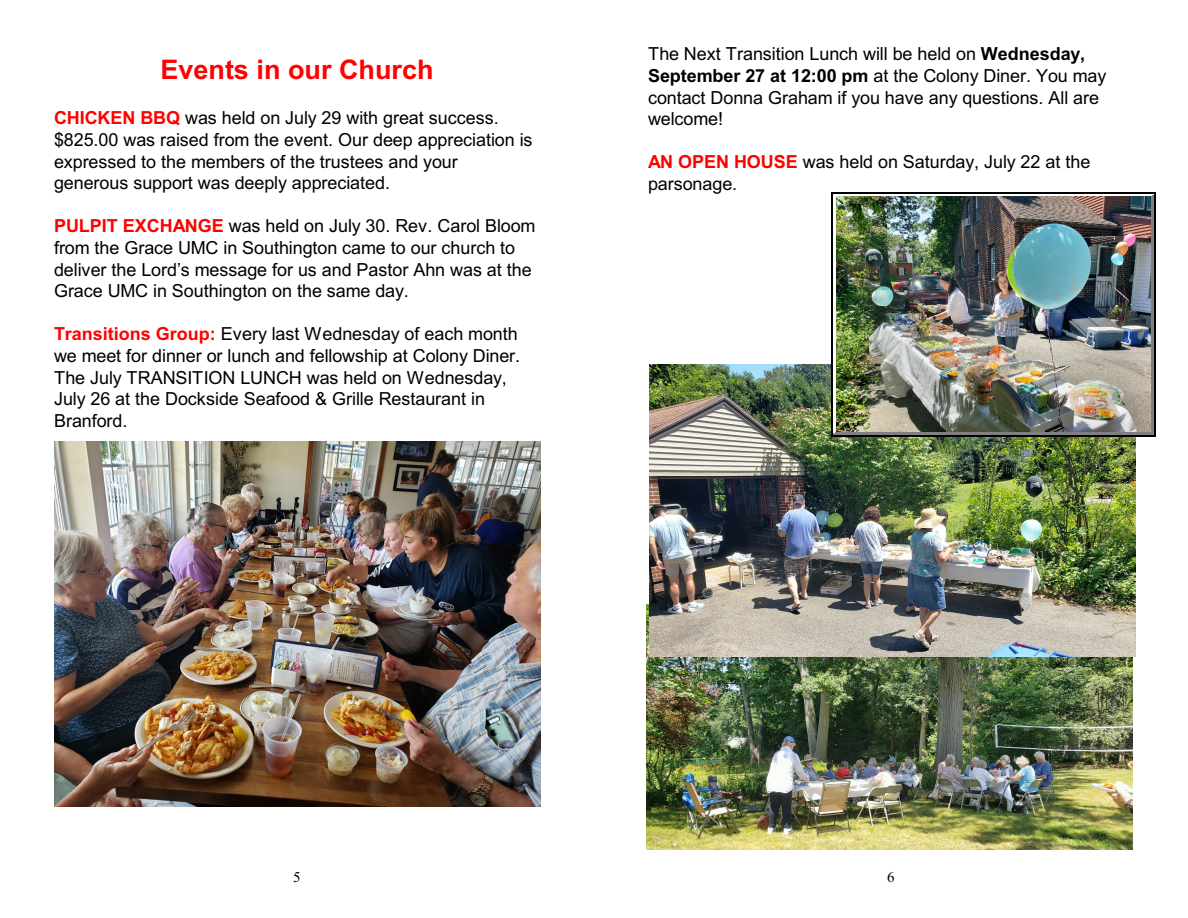
<style>
.page{position:relative;width:1188px;height:918px;background:#fff}
.page>*{position:absolute;margin:0;border:0;box-sizing:border-box;transform-origin:0 0}
.t1{font:700 27px "Arial";color:#f00}
.t2{font:18px/21.6px "Arial";letter-spacing:-.005em;color:#000}
.t3{font:15px "Times New Roman";color:#000}
.s1{font-weight:700;color:#f00}
.s2{font-weight:700}
</style>
<div class="page">
<img style="left:54px;top:442px;width:486px;height:364px">
<img style="left:646px;top:605px;width:487px;height:245px">
<img style="left:649px;top:364px;width:486px;height:292px">
<img style="left:836px;top:196px;width:315px;height:237px">
<hr style="left:834px;top:195px;width:1px;height:239px;background:#fff">
<hr style="left:1151px;top:195px;width:1px;height:239px;background:#808080">
<hr style="left:834px;top:195px;width:318px;height:1px;background:#fff">
<hr style="left:834px;top:433px;width:318px;height:1px;background:#808080">
<hr style="left:833px;top:193px;width:1px;height:242px;background:#fff">
<hr style="left:1152px;top:193px;width:2px;height:242px;background:#808080">
<hr style="left:833px;top:193px;width:321px;height:2px;background:#fff">
<hr style="left:833px;top:434px;width:321px;height:1px;background:#808080">
<hr style="left:832px;top:192px;width:1px;height:244px;background:#000">
<hr style="left:1154px;top:192px;width:1px;height:244px;background:#000">
<hr style="left:832px;top:192px;width:323px;height:1px;background:#000">
<hr style="left:832px;top:435px;width:323px;height:2px;background:#000">
<h1 class="t1" style="left:160px;top:59px;width:275px">Events in our Church</h1>
<p class="t2" style="left:54px;top:109px;width:480px"><span class="s1">CHICKEN BBQ</span> was held on July 29 with great success. $825.00 was raised from the event. Our deep appreciation is expressed to the members of the trustees and your generous support was deeply appreciated.</p>
<p class="t2" style="left:54px;top:217px;width:483px"><span class="s1">PULPIT EXCHANGE</span> was held on July 30. Rev. Carol Bloom from the Grace UMC in Southington came to our church to deliver the Lord’s message for us and Pastor Ahn was at the Grace UMC in Southington on the same day.</p>
<p class="t2" style="left:54px;top:325px;width:468px"><span class="s1">Transitions Group:</span> Every last Wednesday of each month we meet for dinner or lunch and fellowship at Colony Diner.<br>The July TRANSITION LUNCH was held on Wednesday, July 26 at the Dockside Seafood &amp; Grille Restaurant in Branford.</p>
<p class="t2" style="left:648px;top:45px;width:460px">The Next Transition Lunch will be held on <span class="s2">Wednesday, September 27 at 12:00 pm</span> at the Colony Diner. You may contact Donna Graham if you have any questions. All are welcome!</p>
<p class="t2" style="left:648px;top:153px;width:444px"><span class="s1">AN OPEN HOUSE</span> was held on Saturday, July 22 at the parsonage.</p>
<p class="t3" style="left:293px;top:872px;width:9px">5</p>
<p class="t3" style="left:887px;top:872px;width:9px">6</p>
</div>
